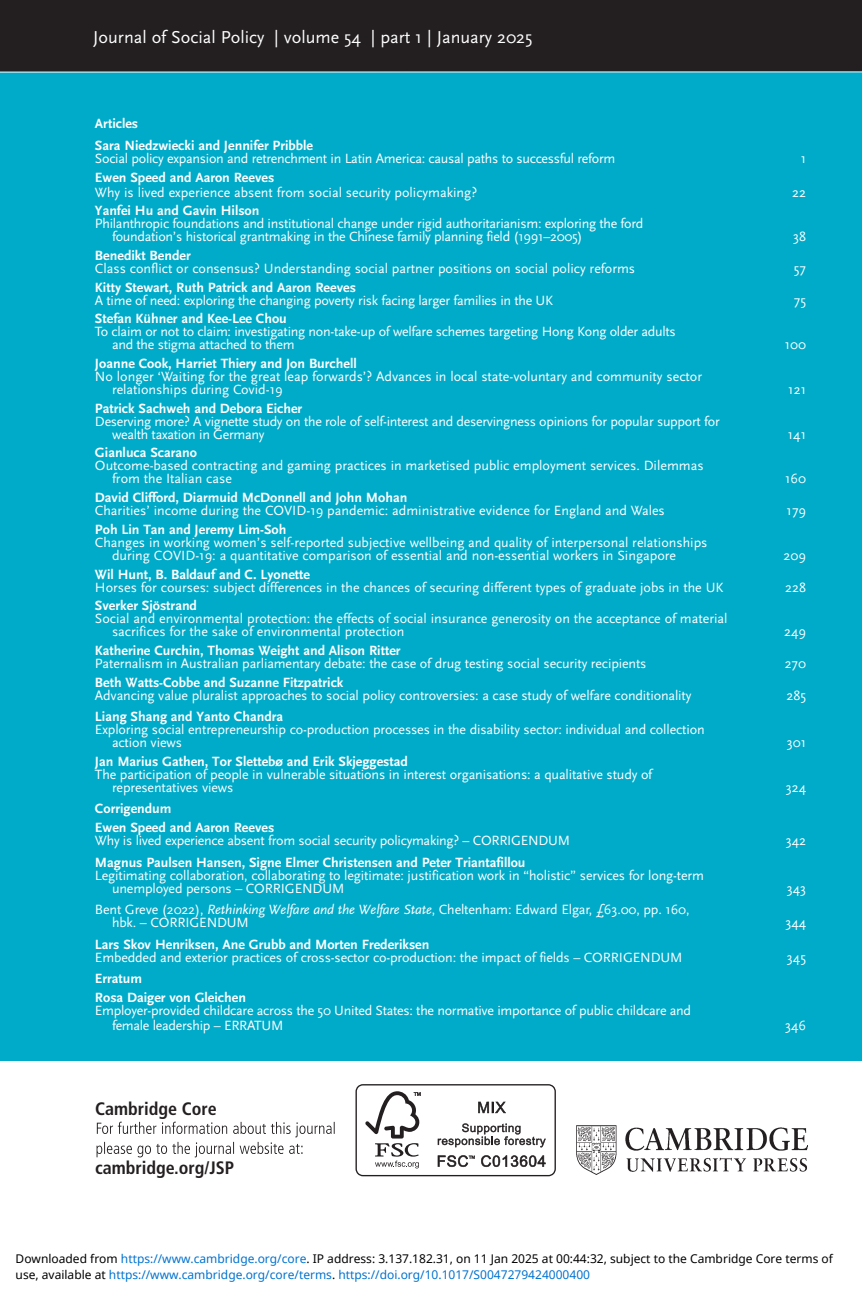
<style>
.page{position:relative;width:862px;height:1293px;background:#fff}
.page>*{position:absolute;margin:0;border:0;box-sizing:border-box;transform-origin:0 0}
.t1{font:18px "Scala Sans";color:#fff}
.t2{font:700 condensed 18px "Frutiger LT Std";color:#231f20}
.t3{font:14px/13px "Scala Sans";letter-spacing:-.01em;color:#fff}
.t4{font:700 14px/18.6px "Scala Sans";color:#fff}
.t5{font:12px "Noto Sans";color:#000}
.t6{font:12px "Noto Sans";color:#0172cf}
.s1{font-style:italic}
.s2{color:#0172cf}
.s3{color:#000}
</style>
<div class="page">
<div style="left:0;top:73px;width:862px;height:1220px;background:#00aac9"></div>
<div style="left:0;top:0;width:862px;height:72px;background:#231f20"></div>
<hr style="left:0;top:71px;width:862px;height:2px;background:#fff">
<div style="left:0;top:1061px;width:862px;height:232px;background:#fff"></div>
<svg style="left:96px;top:1121px;width:239px;height:36px"></svg>
<img style="left:576px;top:1125px;width:231px;height:49px">
<svg style="left:355px;top:1084px;width:201px;height:92px"></svg>
<p class="t1" style="left:93px;top:28px;width:441px">Journal of Social Policy | volume 54 | part 1 | January 2025</p>
<p class="t4" style="left:95px;top:113px;width:219px;line-height:21.6px">Articles<br>Sara Niedzwiecki and Jennifer Pribble</p>
<p class="t3" style="left:95px;top:152px;width:522px">Social policy expansion and retrenchment in Latin America: causal paths to successful reform</p>
<p class="t3" style="left:800px;top:152px;width:7px">1</p>
<p class="t4" style="left:95px;top:168px;width:181px">Ewen Speed and Aaron Reeves</p>
<p class="t3" style="left:95px;top:186px;width:384px">Why is lived experience absent from social security policymaking?</p>
<p class="t3" style="left:792px;top:186px;width:15px">22</p>
<p class="t4" style="left:95px;top:202px;width:166px">Yanfei Hu and Gavin Hilson</p>
<p class="t3" style="left:112px;top:217px;width:533px;text-indent:-17px">Philanthropic foundations and institutional change under rigid authoritarianism: exploring the ford foundation’s historical grantmaking in the Chinese family planning field (1991–2005)</p>
<p class="t3" style="left:793px;top:230px;width:15px">38</p>
<p class="t4" style="left:95px;top:246px;width:97px">Benedikt Bender</p>
<p class="t3" style="left:95px;top:262px;width:542px">Class conflict or consensus? Understanding social partner positions on social policy reforms</p>
<p class="t3" style="left:794px;top:262px;width:14px">57</p>
<p class="t4" style="left:95px;top:278px;width:263px">Kitty Stewart, Ruth Patrick and Aaron Reeves</p>
<p class="t3" style="left:95px;top:294px;width:459px">A time of need: exploring the changing poverty risk facing larger families in the UK</p>
<p class="t3" style="left:794px;top:294px;width:14px">75</p>
<p class="t4" style="left:95px;top:310px;width:193px">Stefan Kühner and Kee-Lee Chou</p>
<p class="t3" style="left:112px;top:325px;width:565px;text-indent:-17px">To claim or not to claim: investigating non-take-up of welfare schemes targeting Hong Kong older adults and the stigma attached to them</p>
<p class="t3" style="left:784px;top:338px;width:23px">100</p>
<p class="t4" style="left:95px;top:354px;width:263px">Joanne Cook, Harriet Thiery and Jon Burchell</p>
<p class="t3" style="left:112px;top:370px;width:591px;text-indent:-17px">No longer ‘Waiting for the great leap forwards’? Advances in local state-voluntary and community sector relationships during Covid-19</p>
<p class="t4" style="left:95px;top:399px;width:209px">Patrick Sachweh and Debora Eicher</p>
<p class="t3" style="left:112px;top:415px;width:609px;text-indent:-17px">Deserving more? A vignette study on the role of self-interest and deservingness opinions for popular support for wealth taxation in Germany</p>
<p class="t4" style="left:95px;top:444px;width:103px">Gianluca Scarano</p>
<p class="t3" style="left:112px;top:460px;width:593px;text-indent:-17px">Outcome-based contracting and gaming practices in marketised public employment services. Dilemmas from the Italian case</p>
<p class="t3" style="left:788px;top:383px;width:19px">121</p>
<p class="t3" style="left:788px;top:428px;width:20px">141</p>
<p class="t3" style="left:785px;top:473px;width:23px">160</p>
<p class="t4" style="left:95px;top:489px;width:314px">David Clifford, Diarmuid McDonnell and John Mohan</p>
<p class="t3" style="left:95px;top:504px;width:571px">Charities’ income during the COVID-19 pandemic: administrative evidence for England and Wales</p>
<p class="t3" style="left:786px;top:504px;width:21px">179</p>
<p class="t4" style="left:95px;top:520px;width:193px">Poh Lin Tan and Jeremy Lim-Soh</p>
<p class="t3" style="left:112px;top:536px;width:597px;text-indent:-17px">Changes in working women’s self-reported subjective wellbeing and quality of interpersonal relationships during COVID-19: a quantitative comparison of essential and non-essential workers in Singapore</p>
<p class="t3" style="left:783px;top:549px;width:24px">209</p>
<p class="t4" style="left:95px;top:565px;width:217px">Wil Hunt, B. Baldauf and C. Lyonette</p>
<p class="t3" style="left:95px;top:581px;width:630px">Horses for courses: subject differences in the chances of securing different types of graduate jobs in the UK</p>
<p class="t3" style="left:785px;top:581px;width:22px">228</p>
<p class="t4" style="left:95px;top:597px;width:104px">Sverker Sjöstrand</p>
<p class="t3" style="left:112px;top:612px;width:617px;text-indent:-17px">Social and environmental protection: the effects of social insurance generosity on the acceptance of material sacrifices for the sake of environmental protection</p>
<p class="t3" style="left:784px;top:625px;width:23px">249</p>
<p class="t4" style="left:95px;top:641px;width:307px">Katherine Curchin, Thomas Weight and Alison Ritter</p>
<p class="t3" style="left:95px;top:657px;width:553px">Paternalism in Australian parliamentary debate: the case of drug testing social security recipients</p>
<p class="t3" style="left:784px;top:657px;width:23px">270</p>
<p class="t4" style="left:95px;top:673px;width:250px">Beth Watts-Cobbe and Suzanne Fitzpatrick</p>
<p class="t3" style="left:95px;top:689px;width:598px">Advancing value pluralist approaches to social policy controversies: a case study of welfare conditionality</p>
<p class="t3" style="left:786px;top:689px;width:21px">285</p>
<p class="t4" style="left:95px;top:707px;width:190px">Liang Shang and Yanto Chandra</p>
<p class="t3" style="left:112px;top:723px;width:594px;text-indent:-17px">Exploring social entrepreneurship co-production processes in the disability sector: individual and collection action views</p>
<p class="t3" style="left:786px;top:736px;width:21px">301</p>
<p class="t4" style="left:95px;top:752px;width:314px">Jan Marius Gathen, Tor Slettebø and Erik Skjeggestad</p>
<p class="t3" style="left:112px;top:768px;width:542px;text-indent:-17px">The participation of people in vulnerable situations in interest organisations: a qualitative study of representatives views</p>
<p class="t3" style="left:786px;top:781px;width:22px">324</p>
<p class="t4" style="left:95px;top:800px;width:181px">Corrigendum<br>Ewen Speed and Aaron Reeves</p>
<p class="t3" style="left:95px;top:834px;width:476px">Why is lived experience absent from social security policymaking? – CORRIGENDUM</p>
<p class="t3" style="left:786px;top:834px;width:22px">342</p>
<p class="t4" style="left:95px;top:853px;width:432px">Magnus Paulsen Hansen, Signe Elmer Christensen and Peter Triantafillou</p>
<p class="t3" style="left:112px;top:869px;width:593px;text-indent:-17px">Legitimating collaboration, collaborating to legitimate: justification work in “holistic” services for long-term unemployed persons – CORRIGENDUM</p>
<p class="t3" style="left:786px;top:882px;width:21px">343</p>
<p class="t3" style="left:112px;top:903px;width:579px;text-indent:-17px">Bent Greve (2022), <span class="s1">Rethinking Welfare and the Welfare State</span>, Cheltenham: Edward Elgar, £63.00, pp. 160, hbk. – CORRIGENDUM</p>
<p class="t3" style="left:785px;top:916px;width:22px">344</p>
<p class="t4" style="left:95px;top:935px;width:336px">Lars Skov Henriksen, Ane Grubb and Morten Frederiksen</p>
<p class="t3" style="left:95px;top:951px;width:589px">Embedded and exterior practices of cross-sector co-production: the impact of fields – CORRIGENDUM</p>
<p class="t3" style="left:787px;top:951px;width:21px">345</p>
<p class="t4" style="left:95px;top:969px;width:152px">Erratum<br>Rosa Daiger von Gleichen</p>
<p class="t3" style="left:112px;top:1003px;width:581px;line-height:15px;text-indent:-17px">Employer-provided childcare across the 50 United States: the normative importance of public childcare and female leadership – ERRATUM</p>
<p class="t3" style="left:785px;top:1019px;width:22px">346</p>
<p class="t2" style="left:95px;top:1097px;width:123px">Cambridge Core</p>
<p class="t2" style="left:95px;top:1156px;width:140px">cambridge.org/JSP</p>
<p class="t5" style="left:16px;top:1250px;width:819px">Downloaded from <span class="s2">https://www.cambridge.org/core</span>. IP address: 3.137.182.31, on 11 Jan 2025 at 00:44:32, subject to the Cambridge Core terms of</p>
<p class="t6" style="left:16px;top:1266px;width:576px"><span class="s3">use, available at</span> https://www.cambridge.org/core/terms<span class="s3">.</span> https://doi.org/10.1017/S0047279424000400</p>
</div>
